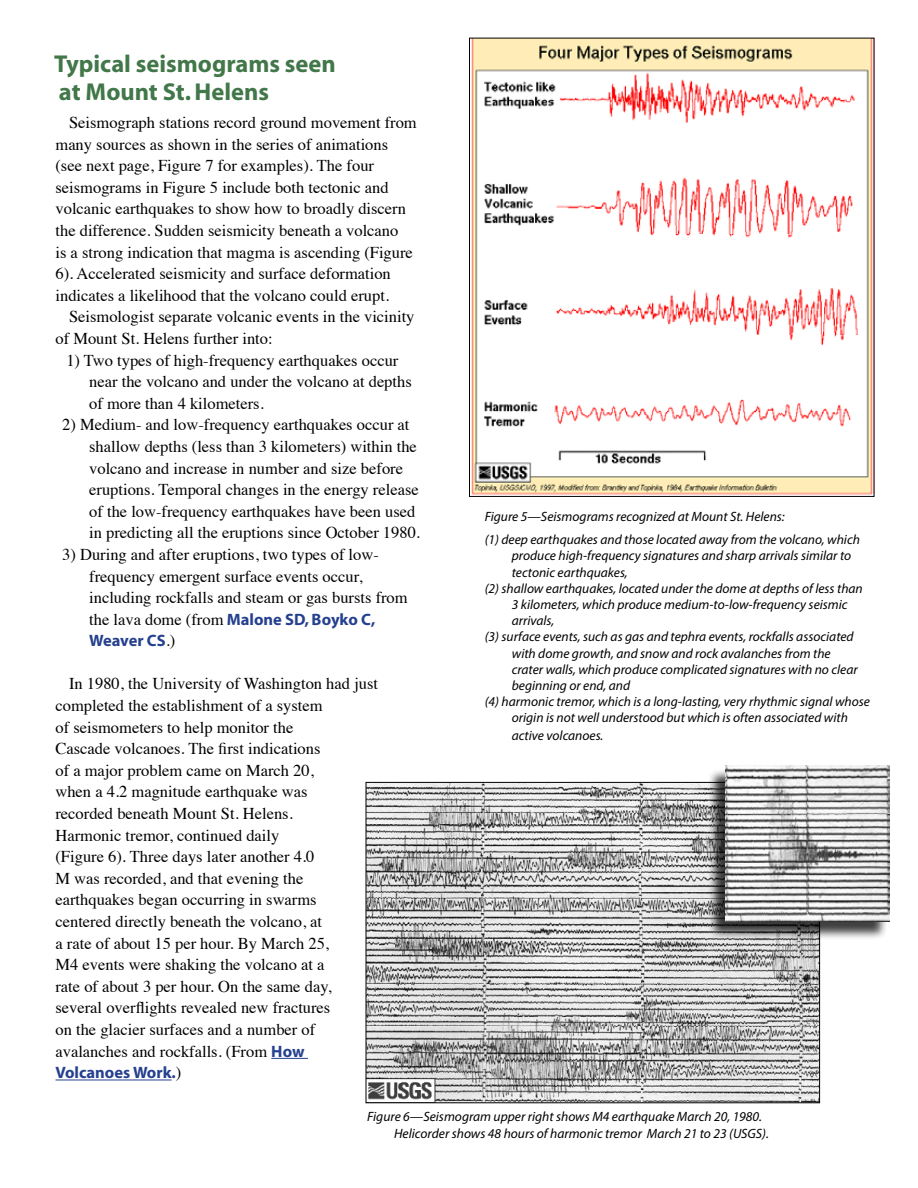
<style>
.page{position:relative;width:918px;height:1188px;background:#fff}
.page>*{position:absolute;margin:0;border:0;box-sizing:border-box;transform-origin:0 0}
.t1{font:700 24.45px/27.9px "Myriad";color:#417749}
.t2{font:16.5px/21.6px "Times";color:#000}
.t3{font:700 16.5px "Myriad";color:#25408f}
.t4{font:italic 13.5px/23px "Myriad Pro";color:#000}
.s1{font-family:"Myriad";font-weight:700;color:#25408f}
.s2{font-family:"Times";font-weight:400;color:#000}
</style>
<div class="page">
<img style="left:368px;top:784px;width:450px;height:317px">
<img style="left:471px;top:40px;width:401px;height:455px">
<hr style="left:271px;top:1058px;width:37px;height:1px;background:#25408f">
<hr style="left:56px;top:1080px;width:116px;height:1px;background:#25408f">
<div style="left:707px;top:768px;width:180px;height:172px;background:#000;opacity:.75"></div>
<img style="left:725px;top:765px;width:164px;height:156px">
<h1 class="t1" style="left:54px;top:51px;width:283px">Typical seismograms seen at Mount St. Helens</h1>
<p class="t2" style="left:56px;top:110px;width:363px;text-indent:13px">Seismograph stations record ground movement from many sources as shown in the series of animations (see next page, Figure 7 for examples). The four seismograms in Figure 5 include both tectonic and volcanic earthquakes to show how to broadly discern the difference. Sudden seismicity beneath a volcano<br>is a strong indication that magma is ascending (Figure 6). Accelerated seismicity and surface deformation indicates a likelihood that the volcano could erupt.</p>
<p class="t2" style="left:56px;top:305px;width:361px;text-indent:13px">Seismologist separate volcanic events in the vicinity of Mount St. Helens further into:</p>
<p class="t2" style="left:89px;top:348px;width:324px;text-indent:-23px">1) Two types of high-frequency earthquakes occur near the volcano and under the volcano at depths of more than 4 kilometers.</p>
<p class="t2" style="left:89px;top:413px;width:332px;text-indent:-27px">2) Medium- and low-frequency earthquakes occur at shallow depths (less than 3 kilometers) within the volcano and increase in number and size before eruptions. Temporal changes in the energy release of the low-frequency earthquakes have been used in predicting all the eruptions since October 1980.</p>
<p class="t2" style="left:89px;top:542px;width:320px;text-indent:-27px">3) During and after eruptions, two types of low&shy;frequency emergent surface events occur, including rockfalls and steam or gas bursts from the lava dome (from <span class="s1">Malone SD, Boyko C,</span></p>
<p class="t3" style="left:89px;top:632px;width:88px">Weaver CS<span class="s2">.)</span></p>
<p class="t2" style="left:56px;top:672px;width:324px;text-indent:13px">In 1980, the University of Washington had just completed the establishment of a system<br>of seismometers to help monitor the<br>Cascade volcanoes. The first indications<br>of a major problem came on March 20,<br>when a 4.2 magnitude earthquake was<br>recorded beneath Mount St. Helens.<br>Harmonic tremor, continued daily<br>(Figure 6). Three days later another 4.0<br>M was recorded, and that evening the earthquakes began occurring in swarms<br>centered directly beneath the volcano, at<br>a rate of about 15 per hour. By March 25,<br>M4 events were shaking the volcano at a<br>rate of about 3 per hour. On the same day, several overflights revealed new fractures<br>on the glacier surfaces and a number of avalanches and rockfalls. (From <span class="s1">How</span></p>
<p class="t3" style="left:56px;top:1064px;width:127px">Volcanoes Work.<span class="s2">)</span></p>
<p class="t4" style="left:394px;top:1108px;width:376px;line-height:16.2px;text-indent:-27px">Figure 6—Seismogram upper right shows M4 earthquake March 20, 1980.<br>Helicorder shows 48 hours of harmonic tremor March 21 to 23 (USGS).</p>
<p class="t4" style="left:485px;top:505px;width:377px">Figure 5—Seismograms recognized at Mount St. Helens:<br>(1) deep earthquakes and those located away from the volcano, which</p>
<p class="t4" style="left:512px;top:544px;width:341px">produce high-frequency signatures and sharp arrivals similar to</p>
<p class="t4" style="left:512px;top:560px;width:118px">tectonic earthquakes,</p>
<p class="t4" style="left:485px;top:577px;width:380px">(2) shallow earthquakes, located under the dome at depths of less than</p>
<p class="t4" style="left:512px;top:593px;width:337px">3 kilometers, which produce medium-to-low-frequency seismic</p>
<p class="t4" style="left:512px;top:609px;width:44px">arrivals,</p>
<p class="t4" style="left:485px;top:625px;width:370px">(3) surface events, such as gas and tephra events, rockfalls associated</p>
<p class="t4" style="left:512px;top:641px;width:320px">with dome growth, and snow and rock avalanches from the</p>
<p class="t4" style="left:512px;top:658px;width:347px">crater walls, which produce complicated signatures with no clear</p>
<p class="t4" style="left:512px;top:674px;width:120px">beginning or end, and</p>
<p class="t4" style="left:485px;top:690px;width:387px">(4) harmonic tremor, which is a long-lasting, very rhythmic signal whose</p>
<p class="t4" style="left:512px;top:706px;width:338px">origin is not well understood but which is often associated with</p>
<p class="t4" style="left:512px;top:724px;width:93px">active volcanoes.</p>
</div>
